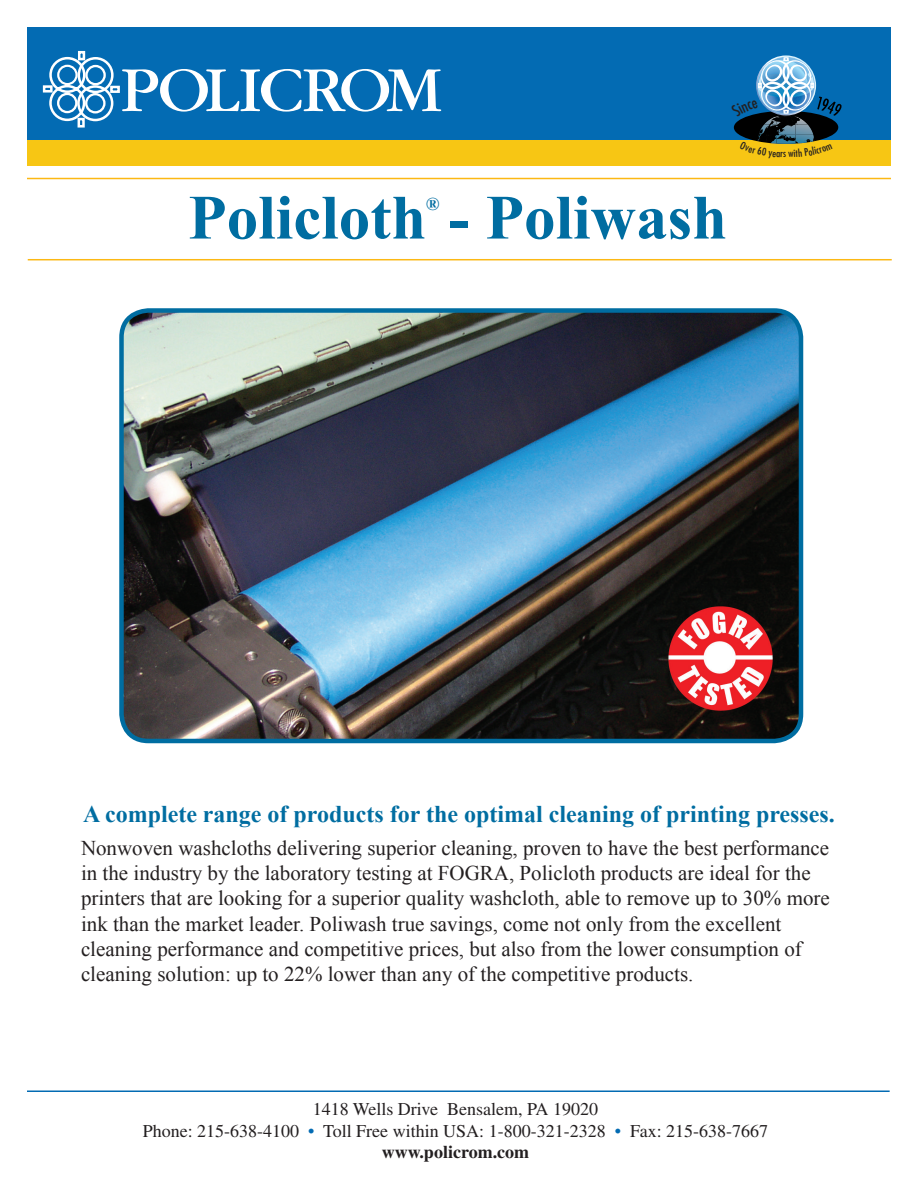
<style>
.page{position:relative;width:918px;height:1188px;background:#fff}
.page>*{position:absolute;margin:0;border:0;box-sizing:border-box;transform-origin:0 0}
.t1{font:700 63px "Times New Roman";color:#006da1}
.Subhead{font:700 24px "Times New Roman";color:#006da1}
.t2{font:21px/25.2px "Times New Roman";color:#231f20}
.t3{font:18px "Times LT Std";color:#231f20}
.t4{font:700 18px "Times LT Std";color:#231f20}
.t5{font:700 18px "Times New Roman";color:#006da1}
.s1{color:#036bb3}
</style>
<div class="page">
<div style="left:27px;top:27px;width:864px;height:119px;background:#036bb3"></div>
<div style="left:27px;top:140px;width:864px;height:25px;background:#f7c614"></div>
<svg style="left:734px;top:111px;width:104px;height:33px"></svg>
<img style="left:769px;top:127px;width:26px;height:7px">
<img style="left:763px;top:124px;width:41px;height:3px">
<svg style="left:43px;top:51px;width:72px;height:77px"></svg>
<div style="left:85px;top:65px;width:21px;height:20px;border:2px solid #fff;border-radius:50%"></div>
<div style="left:110px;top:86px;width:10px;height:7px;border:3px solid #fff"></div>
<svg style="left:122px;top:69px;width:319px;height:43px"></svg>
<div style="left:57px;top:65px;width:21px;height:20px;border:2px solid #fff;border-radius:50%"></div>
<hr style="left:27px;top:1090px;width:863px;height:2px;background:#036bb3">
<hr style="left:27px;top:178px;width:864px;height:1px;background:#fcb814">
<img style="left:124px;top:310px;width:677px;height:431px">
<div style="left:119px;top:308px;width:684px;height:435px;border:4px solid #006da1;border-radius:27px"></div>
<hr style="left:28px;top:259px;width:864px;height:1px;background:#fcb814">
<svg style="left:735px;top:57px;width:107px;height:67px"></svg>
<svg style="left:757px;top:141px;width:58px;height:3px"></svg>
<p class="t1" style="left:188px;top:174px;width:540px">Policloth - Poliwash</p>
<p class="t5" style="left:426px;top:192px;width:15px">®</p>
<p class="Subhead" style="left:83px;top:797px;width:753px">A complete range of products for the optimal cleaning of printing presses.</p>
<p class="t2" style="left:81px;top:835px;width:750px">Nonwoven washcloths delivering superior cleaning, proven to have the best performance in the industry by the laboratory testing at FOGRA, Policloth products are ideal for the printers that are looking for a superior quality washcloth, able to remove up to 30% more ink than the market leader. Poliwash true savings, come not only from the excellent cleaning performance and competitive prices, but also from the lower consumption of cleaning solution: up to 22% lower than any of the competitive products.</p>
<p class="t3" style="left:313px;top:1099px;width:287px">1418 Wells Drive Bensalem, PA 19020</p>
<p class="t3" style="left:143px;top:1121px;width:627px">Phone: 215-638-4100 <span class="s1">•</span> Toll Free within USA: 1-800-321-2328 <span class="s1">•</span> Fax: 215-638-7667</p>
<p class="t4" style="left:382px;top:1142px;width:149px">www.policrom.com</p>
</div>
